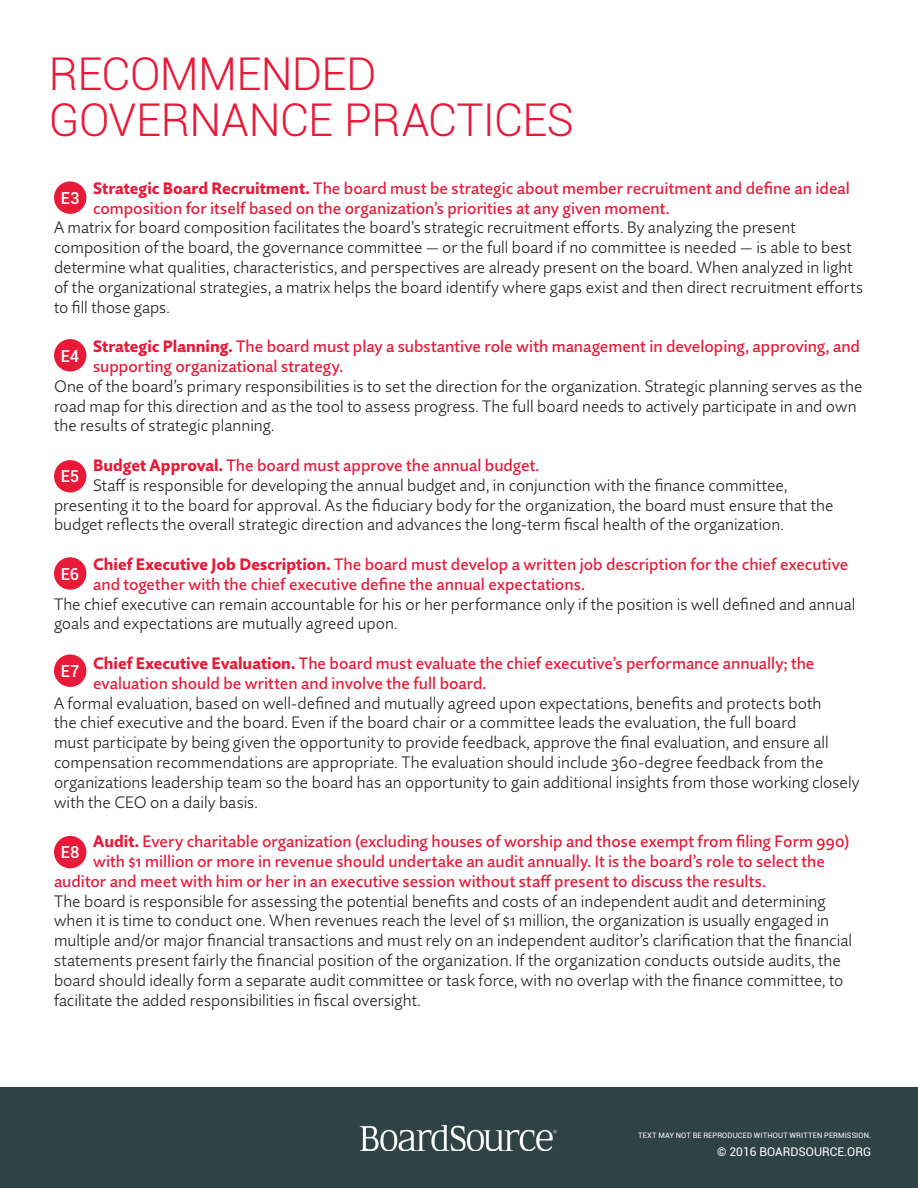
<style>
.page{position:relative;width:918px;height:1188px;background:#fff}
.page>*{position:absolute;margin:0;border:0;box-sizing:border-box;transform-origin:0 0}
.t1{font:300 45.15px "Roboto";letter-spacing:-.015em;color:#e91938}
.t2{font:300 16.5px/19.8px "Quire Sans Pro";color:#231f20}
.t3{font:500 16.5px/19.8px "Quire Sans Pro";color:#e91938}
.t4{font:500 16.5px "Roboto";color:#fff}
.t5{font:12px "Roboto";color:#fff}
.t6{font:7.5px "Roboto";letter-spacing:.015em;color:#fff}
.s1{font-weight:800}
</style>
<div class="page">
<div style="left:0;top:1087px;width:918px;height:101px;background:#2f4246"></div>
<div style="left:54px;top:181px;width:32px;height:33px;background:#e91938;border-radius:50%"></div>
<div style="left:54px;top:339px;width:32px;height:33px;background:#e91938;border-radius:50%"></div>
<div style="left:54px;top:460px;width:32px;height:32px;background:#e91938;border-radius:50%"></div>
<div style="left:54px;top:557px;width:32px;height:33px;background:#e91938;border-radius:50%"></div>
<div style="left:54px;top:654px;width:32px;height:33px;background:#e91938;border-radius:50%"></div>
<div style="left:54px;top:836px;width:32px;height:32px;background:#e91938;border-radius:50%"></div>
<img style="left:360px;top:1125px;width:197px;height:25px">
<p class="t1" style="left:49px;top:42px;width:329px">RECOMMENDED</p>
<p class="t1" style="left:49px;top:89px;width:527px">GOVERNANCE PRACTICES</p>
<p class="t3" style="left:93px;top:178px;width:758px"><span class="s1">Strategic Board Recruitment.</span> The board must be strategic about member recruitment and define an ideal composition for itself based on the organization’s priorities at any given moment.</p>
<p class="t2" style="left:54px;top:218px;width:811px">A matrix for board composition facilitates the board’s strategic recruitment efforts. By analyzing the present composition of the board, the governance committee — or the full board if no committee is needed — is able to best determine what qualities, characteristics, and perspectives are already present on the board. When analyzed in light of the organizational strategies, a matrix helps the board identify where gaps exist and then direct recruitment efforts to fill those gaps.</p>
<p class="t3" style="left:93px;top:336px;width:768px"><span class="s1">Strategic Planning.</span> The board must play a substantive role with management in developing, approving, and supporting organizational strategy.</p>
<p class="t2" style="left:54px;top:376px;width:810px">One of the board’s primary responsibilities is to set the direction for the organization. Strategic planning serves as the road map for this direction and as the tool to assess progress. The full board needs to actively participate in and own the results of strategic planning.</p>
<p class="t3" style="left:93px;top:455px;width:448px"><span class="s1">Budget Approval.</span> The board must approve the annual budget.</p>
<p class="t2" style="left:54px;top:475px;width:781px;text-indent:39px">Staff is responsible for developing the annual budget and, in conjunction with the finance committee, presenting it to the board for approval. As the fiduciary body for the organization, the board must ensure that the budget reflects the overall strategic direction and advances the long-term fiscal health of the organization.</p>
<p class="t3" style="left:93px;top:554px;width:757px"><span class="s1">Chief Executive Job Description.</span> The board must develop a written job description for the chief executive and together with the chief executive define the annual expectations.</p>
<p class="t2" style="left:54px;top:594px;width:803px">The chief executive can remain accountable for his or her performance only if the position is well defined and annual goals and expectations are mutually agreed upon.</p>
<p class="t3" style="left:93px;top:653px;width:723px"><span class="s1">Chief Executive Evaluation.</span> The board must evaluate the chief executive’s performance annually; the evaluation should be written and involve the full board.</p>
<p class="t2" style="left:54px;top:693px;width:807px">A formal evaluation, based on well-defined and mutually agreed upon expectations, benefits and protects both<br>the chief executive and the board. Even if the board chair or a committee leads the evaluation, the full board<br>must participate by being given the opportunity to provide feedback, approve the final evaluation, and ensure all compensation recommendations are appropriate. The evaluation should include 360-degree feedback from the organizations leadership team so the board has an opportunity to gain additional insights from those working closely with the CEO on a daily basis.</p>
<p class="t3" style="left:93px;top:831px;width:758px"><span class="s1">Audit.</span> Every charitable organization (excluding houses of worship and those exempt from filing Form 990)</p>
<p class="t3" style="left:93px;top:851px;width:733px">with $1 million or more in revenue should undertake an audit annually. It is the board’s role to select the</p>
<p class="t3" style="left:54px;top:871px;width:713px">auditor and meet with him or her in an executive session without staff present to discuss the results.</p>
<p class="t2" style="left:54px;top:891px;width:800px">The board is responsible for assessing the potential benefits and costs of an independent audit and determining when it is time to conduct one. When revenues reach the level of $1 million, the organization is usually engaged in multiple and/or major financial transactions and must rely on an independent auditor’s clarification that the financial statements present fairly the financial position of the organization. If the organization conducts outside audits, the board should ideally form a separate audit committee or task force, with no overlap with the finance committee, to facilitate the added responsibilities in fiscal oversight.</p>
<p class="t4" style="left:61px;top:186px;width:20px">E3</p>
<p class="t4" style="left:61px;top:344px;width:20px">E4</p>
<p class="t4" style="left:61px;top:465px;width:20px">E5</p>
<p class="t4" style="left:61px;top:562px;width:20px">E6</p>
<p class="t4" style="left:61px;top:659px;width:20px">E7</p>
<p class="t4" style="left:61px;top:841px;width:20px">E8</p>
<p class="t6" style="left:638px;top:1131px;width:235px">TEXT MAY NOT BE REPRODUCED WITHOUT WRITTEN PERMISSION.</p>
<p class="t5" style="left:717px;top:1144px;width:156px">© 2016 BOARDSOURCE.ORG</p>
</div>
